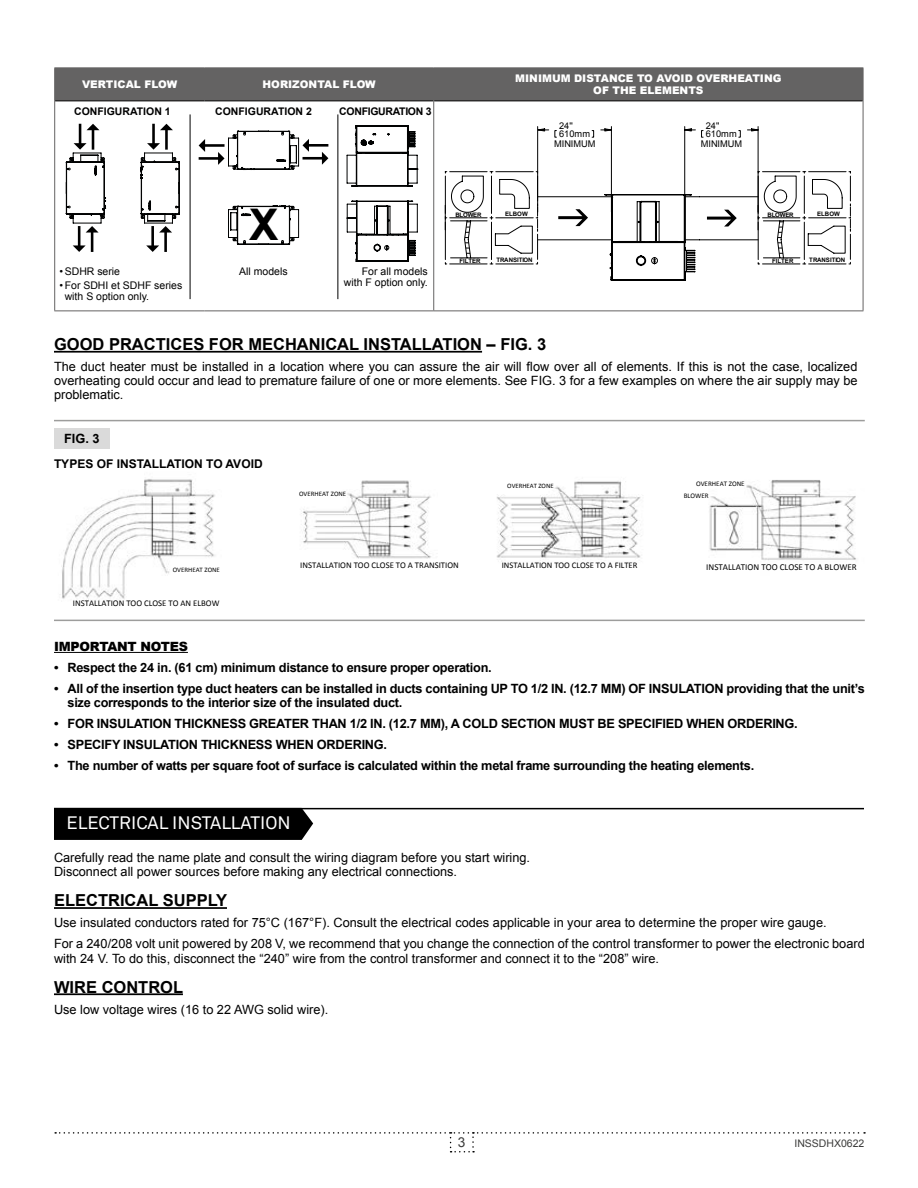
<style>
.page{position:relative;width:918px;height:1188px;background:#fff}
.page>*{position:absolute;margin:0;border:0;box-sizing:border-box;transform-origin:0 0}
.t1{font:700 43.8px "Arial";color:#000}
.t2{font:18px "Akkurat";color:#fff}
.t3{font:700 16.5px "Arial";color:#000}
.t4{font:13.65px "Arial";color:#3c3c3b}
.t5{font:13.35px "Arial";color:#000}
.t6{font:12.75px/14.2px "Arial";color:#000}
.t7{font:700 12.75px/14.2px "Arial";letter-spacing:-.02em;color:#000}
.t8{font:900 12.75px "Arial";letter-spacing:-.02em;color:#000}
.t9{font:700 12px "Arial";color:#000}
.t10{font:10.5px/10.5px "Arial";color:#000;text-align:right}
.t11{font:900 10.5px/12px "Arial";color:#fff;text-align:center}
.t12{font:700 10.5px "Arial";color:#000}
.t13{font:700 10.5px "Arial";letter-spacing:-.03em;color:#000}
.t14{font:10.5px "Arial";color:#3c3c3b}
.t15{font:9.3px/7.9px "Arial";color:#000}
.t16{font:9px "Calibri";color:#000}
.t17{font:8.7px "Calibri";color:#000}
.t18{font:8.55px "Calibri";color:#000}
.t19{font:7.05px/12px "Calibri";color:#000}
.t20{font:6.75px "Calibri";color:#000}
.t21{font:700 6.15px "Arial";color:#000}
</style>
<div class="page">
<svg style="left:55px;top:1132px;width:810px;height:21px"></svg>
<div style="left:55px;top:69px;width:808px;height:32px;background:#646363"></div>
<hr style="left:434px;top:101px;width:429px;height:1px;background:#000">
<hr style="left:55px;top:101px;width:150px;height:1px;background:#000">
<hr style="left:205px;top:101px;width:228px;height:1px;background:#000">
<hr style="left:54px;top:68px;width:151px;height:1px;background:#646363">
<hr style="left:54px;top:68px;width:1px;height:33px;background:#646363">
<hr style="left:205px;top:68px;width:229px;height:1px;background:#646363">
<hr style="left:204px;top:68px;width:1px;height:33px;background:#646363">
<hr style="left:434px;top:68px;width:429px;height:1px;background:#646363">
<hr style="left:433px;top:68px;width:1px;height:33px;background:#646363">
<hr style="left:863px;top:68px;width:1px;height:33px;background:#646363">
<hr style="left:54px;top:101px;width:1px;height:209px;background:#646363">
<hr style="left:433px;top:101px;width:1px;height:209px;background:#646363">
<hr style="left:863px;top:101px;width:1px;height:209px;background:#646363">
<hr style="left:54px;top:310px;width:151px;height:1px;background:#646363">
<hr style="left:205px;top:310px;width:229px;height:1px;background:#646363">
<hr style="left:434px;top:310px;width:429px;height:1px;background:#646363">
<svg style="left:66px;top:125px;width:352px;height:137px"></svg>
<hr style="left:538px;top:196px;width:74px;height:1px;background:#000">
<hr style="left:538px;top:239px;width:73px;height:1px;background:#000">
<hr style="left:700px;top:239px;width:58px;height:1px;background:#000">
<hr style="left:700px;top:196px;width:58px;height:1px;background:#000">
<svg style="left:707px;top:210px;width:30px;height:17px"></svg>
<svg style="left:758px;top:171px;width:93px;height:94px"></svg>
<svg style="left:558px;top:209px;width:30px;height:17px"></svg>
<hr style="left:611px;top:127px;width:1px;height:85px;background:#000">
<svg style="left:538px;top:128px;width:11px;height:3px"></svg>
<svg style="left:601px;top:128px;width:11px;height:3px"></svg>
<hr style="left:684px;top:127px;width:1px;height:70px;background:#000">
<hr style="left:537px;top:127px;width:1px;height:85px;background:#000">
<hr style="left:758px;top:127px;width:1px;height:85px;background:#000">
<svg style="left:684px;top:128px;width:11px;height:3px"></svg>
<svg style="left:747px;top:128px;width:12px;height:3px"></svg>
<svg style="left:739px;top:130px;width:2px;height:7px"></svg>
<svg style="left:604px;top:194px;width:96px;height:87px"></svg>
<svg style="left:445px;top:171px;width:93px;height:94px"></svg>
<hr style="left:190px;top:114px;width:1px;height:185px;background:#000">
<hr style="left:338px;top:114px;width:1px;height:185px;background:#000">
<hr style="left:54px;top:351px;width:428px;height:2px;background:#000">
<div style="left:54px;top:428px;width:55px;height:21px;background:#dadada"></div>
<hr style="left:54px;top:652px;width:134px;height:1px;background:#000">
<hr style="left:54px;top:420px;width:811px;height:1px;background:#9d9d9c">
<hr style="left:54px;top:620px;width:811px;height:1px;background:#9d9d9c">
<img style="left:709px;top:480px;width:147px;height:81px">
<img style="left:61px;top:479px;width:370px;height:121px">
<img style="left:496px;top:481px;width:146px;height:81px">
<hr style="left:54px;top:907px;width:173px;height:2px;background:#000">
<hr style="left:54px;top:993px;width:129px;height:2px;background:#000">
<div style="left:54px;top:809px;width:259px;height:31px;background:#000"></div>
<hr style="left:54px;top:808px;width:810px;height:1px;background:#000">
<p class="t11" style="left:82px;top:78px;width:97px">VERTICAL FLOW</p>
<p class="t11" style="left:263px;top:78px;width:115px">HORIZONTAL FLOW</p>
<p class="t11" style="left:515px;top:72px;width:268px">MINIMUM DISTANCE TO AVOID OVERHEATING<br>OF THE ELEMENTS</p>
<p class="t12" style="left:74px;top:104px;width:98px">CONFIGURATION 1</p>
<p class="t12" style="left:215px;top:104px;width:98px">CONFIGURATION 2</p>
<p class="t13" style="left:339px;top:104px;width:94px">CONFIGURATION 3</p>
<p class="t15" style="left:559px;top:122px;width:33px">24''<br>610mm</p>
<p class="t15" style="left:554px;top:140px;width:43px">MINIMUM</p>
<p class="t15" style="left:706px;top:122px;width:33px">24''<br>610mm</p>
<p class="t15" style="left:701px;top:140px;width:43px">MINIMUM</p>
<h1 class="t1" style="left:249px;top:196px;width:31px">X</h1>
<p class="t5" style="left:212px;top:262px;width:56px">DEVANT</p>
<p class="t21" style="left:455px;top:211px;width:28px">BLOWER</p>
<p class="t21" style="left:767px;top:211px;width:28px">BLOWER</p>
<p class="t21" style="left:817px;top:210px;width:24px">ELBOW</p>
<p class="t21" style="left:505px;top:210px;width:24px">ELBOW</p>
<p class="t21" style="left:459px;top:257px;width:23px">FILTER</p>
<p class="t21" style="left:496px;top:256px;width:38px">TRANSITION</p>
<p class="t21" style="left:772px;top:257px;width:23px">FILTER</p>
<p class="t21" style="left:809px;top:256px;width:38px">TRANSITION</p>
<p class="t10" style="left:59px;top:266px;width:62px">• SDHR serie</p>
<p class="t10" style="left:239px;top:266px;width:50px">All models</p>
<p class="t10" style="left:65px;top:280px;width:119px;text-align:left;text-indent:-5px">• For SDHI et SDHF series with S option only.</p>
<p class="t3" style="left:54px;top:333px;width:494px">GOOD PRACTICES FOR MECHANICAL INSTALLATION – FIG. 3</p>
<p class="t6" style="left:54px;top:360px;width:805px;text-align:justify">The duct heater must be installed in a location where you can assure the air will flow over all of elements. If this is not the case, localized overheating could occur and lead to premature failure of one or more elements. See FIG. 3 for a few examples on where the air supply may be problematic.</p>
<p class="t10" style="left:344px;top:266px;width:85px">For all models with F option only.</p>
<p class="t7" style="left:64px;top:432px;width:37px">FIG. 3</p>
<p class="t9" style="left:54px;top:456px;width:210px">TYPES OF INSTALLATION TO AVOID</p>
<p class="t20" style="left:173px;top:566px;width:49px">OVERHEAT ZONE</p>
<p class="t17" style="left:73px;top:597px;width:148px">INSTALLATION TOO CLOSE TO AN ELBOW</p>
<p class="t20" style="left:299px;top:489px;width:49px">OVERHEAT ZONE</p>
<p class="t17" style="left:300px;top:559px;width:160px">INSTALLATION TOO CLOSE TO A TRANSITION</p>
<p class="t20" style="left:507px;top:482px;width:48px">OVERHEAT ZONE</p>
<p class="t18" style="left:502px;top:559px;width:137px">INSTALLATION TOO CLOSE TO A FILTER</p>
<p class="t19" style="left:684px;top:478px;width:62px;text-indent:12px">OVERHEAT ZONE<br>BLOWER</p>
<p class="t16" style="left:706px;top:562px;width:152px">INSTALLATION TOO CLOSE TO A BLOWER</p>
<p class="t8" style="left:54px;top:639px;width:135px">IMPORTANT NOTES</p>
<p class="t7" style="left:54px;top:661px;width:439px">• Respect the 24 in. (61 cm) minimum distance to ensure proper operation.</p>
<p class="t7" style="left:68px;top:682px;width:799px;text-indent:-14px">• All of the insertion type duct heaters can be installed in ducts containing UP TO 1/2 IN. (12.7 MM) OF INSULATION providing that the unit’s size corresponds to the interior size of the insulated duct.</p>
<p class="t7" style="left:54px;top:717px;width:745px">• FOR INSULATION THICKNESS GREATER THAN 1/2 IN. (12.7 MM), A COLD SECTION MUST BE SPECIFIED WHEN ORDERING.</p>
<p class="t7" style="left:54px;top:738px;width:335px">• SPECIFY INSULATION THICKNESS WHEN ORDERING.</p>
<p class="t7" style="left:54px;top:759px;width:702px">• The number of watts per square foot of surface is calculated within the metal frame surrounding the heating elements.</p>
<p class="t20" style="left:70px;top:644px;width:49px">OVERHEAT ZONE</p>
<p class="t17" style="left:306px;top:718px;width:147px">INSTALLATION TOO CLOSE TO A BLOWER</p>
<p class="t17" style="left:64px;top:722px;width:139px">INSTALLATION TOO CLOSE TO A FILTER</p>
<h2 class="t2" style="left:66px;top:812px;width:226px">ELECTRICAL INSTALLATION</h2>
<p class="t6" style="left:54px;top:851px;width:478px">Carefully read the name plate and consult the wiring diagram before you start wiring.<br>Disconnect all power sources before making any electrical connections.</p>
<p class="t3" style="left:54px;top:889px;width:175px">ELECTRICAL SUPPLY</p>
<p class="t6" style="left:54px;top:912px;width:812px;line-height:21px">Use insulated conductors rated for 75°C (167°F). Consult the electrical codes applicable in your area to determine the proper wire gauge.<br>For a 240/208 volt unit powered by 208 V, we recommend that you change the connection of the control transformer to power the electronic board</p>
<p class="t6" style="left:54px;top:951px;width:607px">with 24 V. To do this, disconnect the “240” wire from the control transformer and connect it to the “208” wire.</p>
<p class="t3" style="left:54px;top:976px;width:131px">WIRE CONTROL</p>
<p class="t6" style="left:54px;top:1002px;width:276px">Use low voltage wires (16 to 22 AWG solid wire).</p>
<p class="t4" style="left:458px;top:1133px;width:9px">3</p>
<p class="t14" style="left:794px;top:1136px;width:72px">INSSDHX0622</p>
</div>
